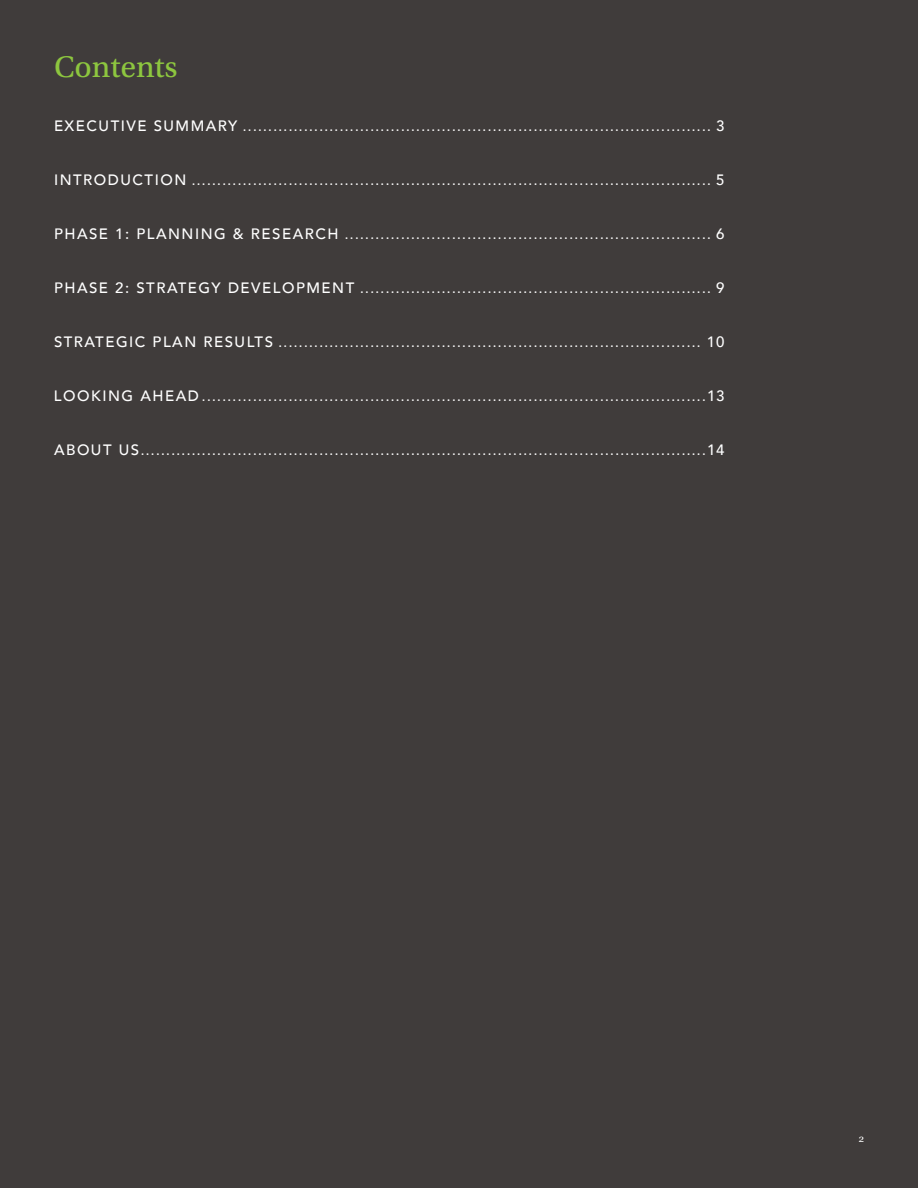
<style>
.page{position:relative;width:918px;height:1188px;background:#403c3b}
.page>*{position:absolute;margin:0;border:0;box-sizing:border-box;transform-origin:0 0}
.t1{font:31.5px "Utopia Std Capt";color:#8dc63f}
.t2{font:500 13.5px "Avenir";color:#fff}
.t3{font:10.5px "Utopia Regular SC";color:#fff}
.s1{font-size:15px}
</style>
<div class="page">
<h1 class="t1" style="left:54px;top:50px;width:125px">Contents</h1>
<p class="t2" style="left:54px;top:115px;width:672px"><span class="s1">EXECUTIVE SUMMARY</span> ............................................................................................ <span class="s1">3</span></p>
<p class="t2" style="left:54px;top:169px;width:672px"><span class="s1">INTRODUCTION</span> ...................................................................................................... <span class="s1">5</span></p>
<p class="t2" style="left:54px;top:223px;width:672px"><span class="s1">PHASE 1: PLANNING &amp; RESEARCH</span> ........................................................................ <span class="s1">6</span></p>
<p class="t2" style="left:54px;top:277px;width:672px"><span class="s1">PHASE 2: STRATEGY DEVELOPMENT</span> ..................................................................... <span class="s1">9</span></p>
<p class="t2" style="left:54px;top:331px;width:672px"><span class="s1">STRATEGIC PLAN RESULTS</span> ................................................................................... <span class="s1">10</span></p>
<p class="t2" style="left:54px;top:385px;width:672px"><span class="s1">LOOKING AHEAD</span> ...................................................................................................<span class="s1">13</span></p>
<p class="t2" style="left:54px;top:439px;width:672px"><span class="s1">ABOUT US</span>...............................................................................................................<span class="s1">14</span></p>
<p class="t3" style="left:859px;top:1133px;width:7px">2</p>
</div>
